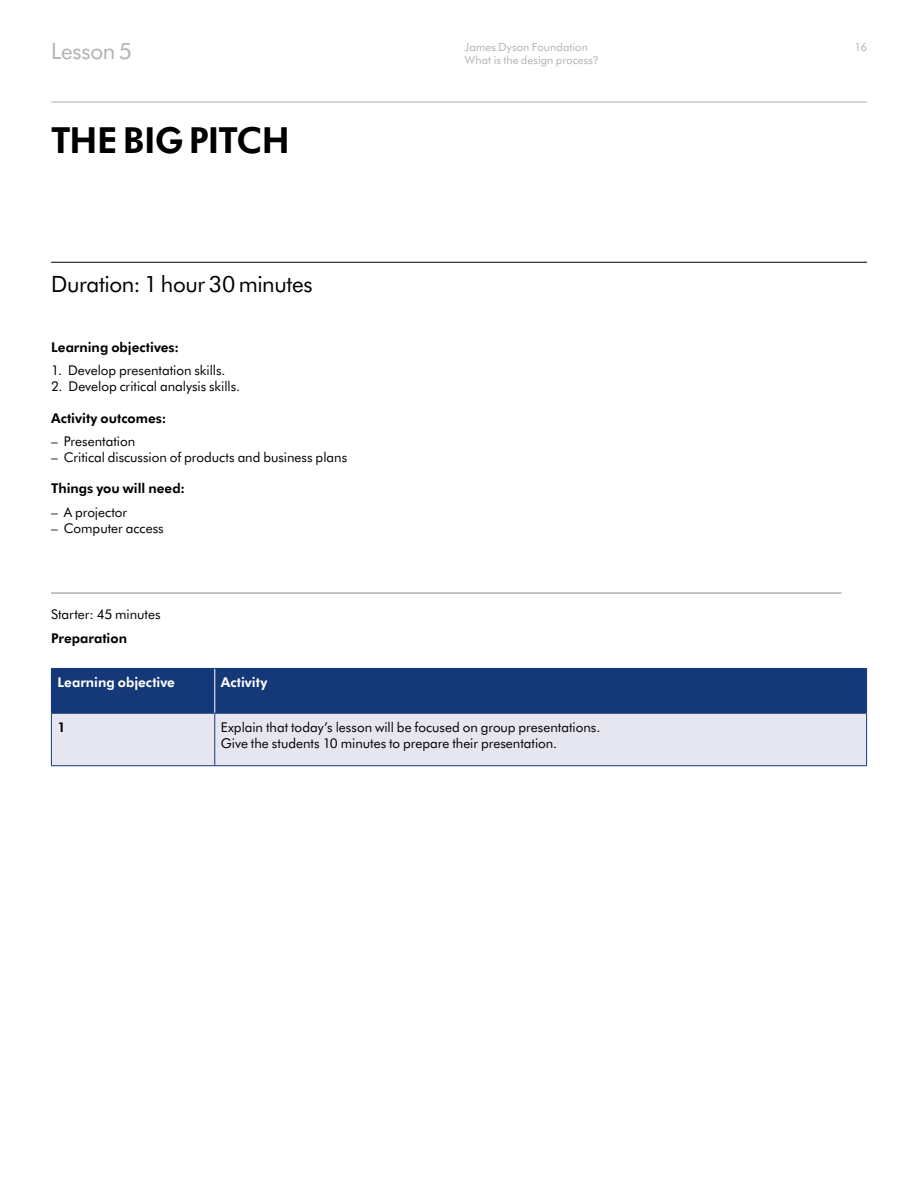
<style>
.page{position:relative;width:918px;height:1188px;background:#fff}
.page>*{position:absolute;margin:0;border:0;box-sizing:border-box;transform-origin:0 0}
.t1{font:800 36px "Futura BT";letter-spacing:-.02em;color:#000}
.t2{font:22.5px "Futura BT";letter-spacing:-.015em;color:#000}
.t3{font:22.5px "Futura BT";letter-spacing:-.01em;color:#b3b2b2}
.t4{font:13.5px/15.8px "Futura BT";color:#000}
.t5{font:800 13.5px "Futura BT";letter-spacing:.005em;color:#000}
.t6{font:800 13.5px "Futura BT";letter-spacing:.005em;color:#fff}
.t7{font:11.25px/13.5px "Futura BT";letter-spacing:.005em;color:#b3b2b2}
</style>
<div class="page">
<hr style="left:51px;top:102px;width:816px;height:1px;background:#b3b2b2">
<hr style="left:51px;top:593px;width:790px;height:1px;background:#878787">
<svg style="left:52px;top:669px;width:814px;height:96px;background:#8595b8"></svg>
<hr style="left:214px;top:669px;width:1px;height:44px;background:#fff">
<hr style="left:51px;top:668px;width:164px;height:1px;background:#153878">
<hr style="left:51px;top:669px;width:1px;height:44px;background:#153878">
<hr style="left:215px;top:668px;width:652px;height:1px;background:#153878">
<hr style="left:866px;top:669px;width:1px;height:44px;background:#153878">
<hr style="left:51px;top:713px;width:164px;height:1px;background:#153878">
<hr style="left:215px;top:713px;width:652px;height:1px;background:#153878">
<hr style="left:51px;top:714px;width:1px;height:51px;background:#153878">
<hr style="left:214px;top:714px;width:1px;height:51px;background:#153878">
<hr style="left:866px;top:714px;width:1px;height:51px;background:#153878">
<hr style="left:51px;top:765px;width:164px;height:1px;background:#153878">
<hr style="left:215px;top:765px;width:652px;height:1px;background:#153878">
<hr style="left:51px;top:262px;width:816px;height:1px;background:#000">
<h2 class="t3" style="left:51px;top:36px;width:83px">Lesson 5</h2>
<p class="t7" style="left:465px;top:40px;width:135px">James Dyson Foundation<br>What is the design process?</p>
<h1 class="t1" style="left:51px;top:116px;width:240px">THE BIG PITCH</h1>
<h2 class="t2" style="left:51px;top:269px;width:263px">Duration: 1 hour 30 minutes</h2>
<p class="t5" style="left:51px;top:338px;width:130px">Learning objectives:</p>
<p class="t4" style="left:51px;top:362px;width:176px">1. Develop presentation skills.</p>
<p class="t4" style="left:51px;top:378px;width:191px">2. Develop critical analysis skills.</p>
<p class="t5" style="left:51px;top:409px;width:117px">Activity outcomes:</p>
<p class="t4" style="left:51px;top:433px;width:86px">– Presentation</p>
<p class="t4" style="left:51px;top:449px;width:298px">– Critical discussion of products and business plans</p>
<p class="t5" style="left:51px;top:479px;width:136px">Things you will need:</p>
<p class="t4" style="left:51px;top:504px;width:78px">– A projector</p>
<p class="t4" style="left:51px;top:520px;width:114px">– Computer access</p>
<p class="t4" style="left:51px;top:606px;width:111px">Starter: 45 minutes</p>
<p class="t5" style="left:51px;top:629px;width:77px">Preparation</p>
<p class="t6" style="left:57px;top:674px;width:119px">Learning objective</p>
<p class="t6" style="left:221px;top:674px;width:48px">Activity</p>
<p class="t5" style="left:57px;top:718px;width:10px">1</p>
<p class="t4" style="left:221px;top:719px;width:381px">Explain that today’s lesson will be focused on group presentations.<br>Give the students 10 minutes to prepare their presentation.</p>
<p class="t7" style="left:854px;top:40px;width:14px">16</p>
</div>
